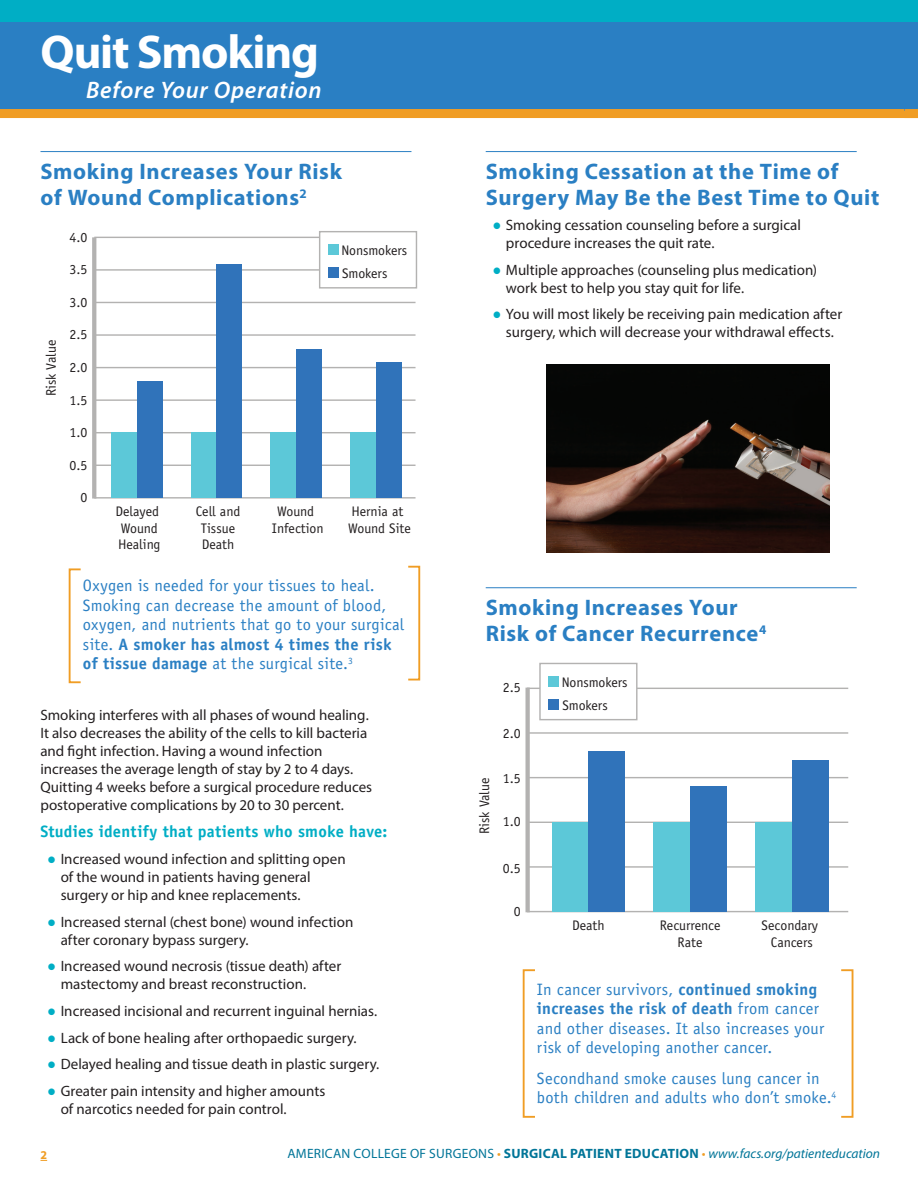
<style>
.page{position:relative;width:918px;height:1188px;background:#fff}
.page>*{position:absolute;margin:0;border:0;box-sizing:border-box;transform-origin:0 0}
.t1{font:700 47.55px "Myriad Pro";letter-spacing:-.025em;color:#fff}
.t2{font:italic 600 23.85px "Myriad Pro";letter-spacing:.03em;color:#fff}
.t3{font:700 22.5px/26.2px "Myriad Pro";letter-spacing:.03em;color:#2a7fc3}
.t4{font:16.5px/19.5px "Officina Sans Std";letter-spacing:.01em;color:#2a7fc3}
.t5{font:700 16.5px "Officina Sans Std";letter-spacing:.015em;color:#00aec5}
.t6{font:15px/18px "Myriad Pro";color:#231f20}
.t7{font:13.95px/16.6px "Officina Sans Std";color:#231f20}
.t8{font:italic 13.5px "Myriad Pro";color:#007598}
.t9{font:700 12px "Myriad Pro";color:#f09d24}
.s1{font-weight:700}
.s2{font-family:"Century Schoolbook";color:#00aec5}
.s3{font-style:normal}
.s4{font-style:normal;color:#f09d24}
.s5{font-weight:700;font-style:normal}
</style>
<div class="page">
<div style="left:0;top:0;width:918px;height:111px;background:#2a7fc3"></div>
<div style="left:0;top:109px;width:918px;height:9px;background:#f09d24"></div>
<div style="left:0;top:0;width:918px;height:22px;background:#00aec5"></div>
<hr style="left:40px;top:151px;width:371px;height:1px;background:#2a7fc3">
<hr style="left:486px;top:151px;width:371px;height:1px;background:#2a7fc3">
<hr style="left:486px;top:587px;width:371px;height:1px;background:#2a7fc3">
<hr style="left:92px;top:237px;width:4px;height:262px;background:#b3b2b1">
<hr style="left:94px;top:497px;width:322px;height:2px;background:#b3b2b1">
<hr style="left:94px;top:465px;width:322px;height:1px;background:#b3b2b1">
<hr style="left:94px;top:432px;width:322px;height:1px;background:#b3b2b1">
<hr style="left:94px;top:399px;width:322px;height:2px;background:#b3b2b1">
<hr style="left:94px;top:367px;width:322px;height:1px;background:#b3b2b1">
<hr style="left:94px;top:334px;width:322px;height:2px;background:#b3b2b1">
<hr style="left:94px;top:302px;width:322px;height:1px;background:#b3b2b1">
<hr style="left:94px;top:269px;width:322px;height:2px;background:#b3b2b1">
<hr style="left:94px;top:237px;width:322px;height:1px;background:#b3b2b1">
<div style="left:111px;top:433px;width:26px;height:65px;background:#5cc8d8"></div>
<div style="left:137px;top:381px;width:26px;height:117px;background:#3073ba"></div>
<div style="left:191px;top:433px;width:26px;height:65px;background:#5cc8d8"></div>
<div style="left:217px;top:264px;width:25px;height:234px;background:#3073ba"></div>
<div style="left:271px;top:433px;width:25px;height:65px;background:#5cc8d8"></div>
<div style="left:296px;top:349px;width:26px;height:149px;background:#3073ba"></div>
<div style="left:350px;top:433px;width:26px;height:65px;background:#5cc8d8"></div>
<div style="left:376px;top:363px;width:26px;height:135px;background:#3073ba"></div>
<div style="left:320px;top:232px;width:96px;height:56px;background:#fff"></div>
<div style="left:319px;top:231px;width:98px;height:58px;border:1px solid #b3b2b1"></div>
<div style="left:328px;top:245px;width:10px;height:10px;background:#5cc8d8"></div>
<div style="left:328px;top:268px;width:10px;height:10px;background:#3073ba"></div>
<div style="left:525px;top:688px;width:5px;height:224px;background:#b3b2b1"></div>
<hr style="left:527px;top:911px;width:321px;height:1px;background:#b3b2b1">
<hr style="left:527px;top:866px;width:321px;height:2px;background:#b3b2b1">
<hr style="left:527px;top:822px;width:321px;height:1px;background:#b3b2b1">
<hr style="left:527px;top:777px;width:321px;height:1px;background:#b3b2b1">
<hr style="left:527px;top:732px;width:321px;height:2px;background:#b3b2b1">
<hr style="left:527px;top:688px;width:321px;height:1px;background:#b3b2b1">
<div style="left:552px;top:822px;width:36px;height:90px;background:#5cc8d8"></div>
<div style="left:588px;top:751px;width:37px;height:161px;background:#3073ba"></div>
<div style="left:654px;top:822px;width:36px;height:90px;background:#5cc8d8"></div>
<div style="left:690px;top:786px;width:37px;height:126px;background:#3073ba"></div>
<div style="left:755px;top:822px;width:37px;height:90px;background:#5cc8d8"></div>
<div style="left:792px;top:760px;width:36px;height:152px;background:#3073ba"></div>
<div style="left:540px;top:663px;width:97px;height:57px;background:#fff"></div>
<div style="left:539px;top:663px;width:99px;height:57px;border:1px solid #b3b2b1"></div>
<div style="left:549px;top:677px;width:10px;height:10px;background:#5cc8d8"></div>
<div style="left:549px;top:699px;width:10px;height:11px;background:#3073ba"></div>
<img style="left:547px;top:365px;width:282px;height:188px">
<div style="left:69px;top:568px;width:13px;height:115px;border:2px solid #f09d24"></div>
<div style="left:407px;top:566px;width:13px;height:115px;border:2px solid #f09d24"></div>
<div style="left:523px;top:969px;width:13px;height:149px;border:2px solid #f09d24"></div>
<div style="left:840px;top:969px;width:13px;height:149px;border:2px solid #f09d24"></div>
<h1 class="t1" style="left:40px;top:21px;width:280px">Quit Smoking</h1>
<h2 class="t2" style="left:86px;top:75px;width:237px">Before Your Operation</h2>
<h3 class="t3" style="left:40px;top:158px;width:303px">Smoking Increases Your Risk of Wound Complications<sup>2</sup></h3>
<p class="t7" style="left:43px;top:396px;width:58px;rotate:-90deg">Risk Value</p>
<p class="t7" style="left:70px;top:229px;width:20px">4.0</p>
<p class="t7" style="left:70px;top:261px;width:20px">3.5</p>
<p class="t7" style="left:70px;top:294px;width:20px">3.0</p>
<p class="t7" style="left:70px;top:326px;width:20px">2.5</p>
<p class="t7" style="left:70px;top:359px;width:20px">2.0</p>
<p class="t7" style="left:70px;top:392px;width:20px">1.5</p>
<p class="t7" style="left:70px;top:424px;width:20px">1.0</p>
<p class="t7" style="left:70px;top:457px;width:20px">0.5</p>
<p class="t7" style="left:81px;top:489px;width:8px">0</p>
<p class="t7" style="left:341px;top:239px;width:67px;line-height:22.8px">Nonsmokers<br>Smokers</p>
<p class="t7" style="left:115px;top:503px;width:47px">Delayed<br>Wound<br>Healing</p>
<p class="t7" style="left:196px;top:503px;width:46px;text-align:center">Cell and<br>Tissue<br>Death</p>
<p class="t7" style="left:272px;top:503px;width:53px;text-align:center">Wound<br>Infection</p>
<p class="t7" style="left:348px;top:503px;width:64px">Hernia at<br>Wound Site</p>
<p class="t4" style="left:83px;top:576px;width:323px">Oxygen is needed for your tissues to heal.<br>Smoking can decrease the amount of blood, oxygen, and nutrients that go to your surgical site. <span class="s1">A smoker has almost 4 times the risk of tissue damage</span> at the surgical site.<sup>3</sup></p>
<p class="t6" style="left:40px;top:706px;width:333px">Smoking interferes with all phases of wound healing.<br>It also decreases the ability of the cells to kill bacteria and fight infection. Having a wound infection increases the average length of stay by 2 to 4 days.<br>Quitting 4 weeks before a surgical procedure reduces postoperative complications by 20 to 30 percent.</p>
<p class="t5" style="left:40px;top:821px;width:348px">Studies identify that patients who smoke have:</p>
<p class="t6" style="left:61px;top:850px;width:286px;text-indent:-14px"><span class="s2">●</span> Increased wound infection and splitting open of the wound in patients having general surgery or hip and knee replacements.</p>
<p class="t6" style="left:61px;top:912px;width:294px;text-indent:-14px"><span class="s2">●</span> Increased sternal (chest bone) wound infection after coronary bypass surgery.</p>
<p class="t6" style="left:61px;top:957px;width:282px;text-indent:-14px"><span class="s2">●</span> Increased wound necrosis (tissue death) after mastectomy and breast reconstruction.</p>
<p class="t6" style="left:47px;top:1002px;width:332px"><span class="s2">●</span> Increased incisional and recurrent inguinal hernias.</p>
<p class="t6" style="left:47px;top:1028px;width:311px"><span class="s2">●</span> Lack of bone healing after orthopaedic surgery.</p>
<p class="t6" style="left:47px;top:1055px;width:334px"><span class="s2">●</span> Delayed healing and tissue death in plastic surgery.</p>
<p class="t6" style="left:61px;top:1082px;width:266px;text-indent:-14px"><span class="s2">●</span> Greater pain intensity and higher amounts of narcotics needed for pain control.</p>
<h3 class="t3" style="left:486px;top:158px;width:395px">Smoking Cessation at the Time of<br>Surgery May Be the Best Time to Quit</h3>
<p class="t6" style="left:506px;top:216px;width:297px;text-indent:-14px"><span class="s2">●</span> Smoking cessation counseling before a surgical procedure increases the quit rate.</p>
<p class="t6" style="left:506px;top:260px;width:313px;text-indent:-14px"><span class="s2">●</span> Multiple approaches (counseling plus medication) work best to help you stay quit for life.</p>
<p class="t6" style="left:492px;top:305px;width:351px;text-align:center"><span class="s2">●</span> You will most likely be receiving pain medication after surgery, which will decrease your withdrawal effects.</p>
<h3 class="t3" style="left:486px;top:594px;width:282px">Smoking Increases Your<br>Risk of Cancer Recurrence<sup>4</sup></h3>
<p class="t7" style="left:503px;top:679px;width:20px">2.5</p>
<p class="t7" style="left:562px;top:671px;width:67px;line-height:22.8px">Nonsmokers<br>Smokers</p>
<p class="t7" style="left:503px;top:725px;width:20px">2.0</p>
<p class="t7" style="left:476px;top:834px;width:58px;rotate:-90deg">Risk Value</p>
<p class="t7" style="left:503px;top:770px;width:20px">1.5</p>
<p class="t7" style="left:503px;top:813px;width:20px">1.0</p>
<p class="t7" style="left:503px;top:860px;width:20px">0.5</p>
<p class="t7" style="left:514px;top:903px;width:8px">0</p>
<p class="t7" style="left:572px;top:917px;width:34px">Death</p>
<p class="t7" style="left:660px;top:917px;width:62px;text-align:center">Recurrence<br>Rate</p>
<p class="t7" style="left:762px;top:917px;width:58px;text-align:center">Secondary<br>Cancers</p>
<p class="t4" style="left:537px;top:979px;width:289px">In cancer survivors, <span class="s1">continued smoking increases the risk of death</span> from cancer and other diseases. It also increases your risk of developing another cancer.</p>
<p class="t4" style="left:537px;top:1068px;width:301px">Secondhand smoke causes lung cancer in both children and adults who don’t smoke.<sup>4</sup></p>
<p class="t9" style="left:40px;top:1147px;width:8px">2</p>
<p class="t8" style="left:287px;top:1145px;width:594px"><span class="s3">AMERICAN COLLEGE OF SURGEONS</span> <span class="s4">•</span> <span class="s5">SURGICAL PATIENT EDUCATION</span> <span class="s4">•</span> www.facs.org/patienteducation</p>
</div>
